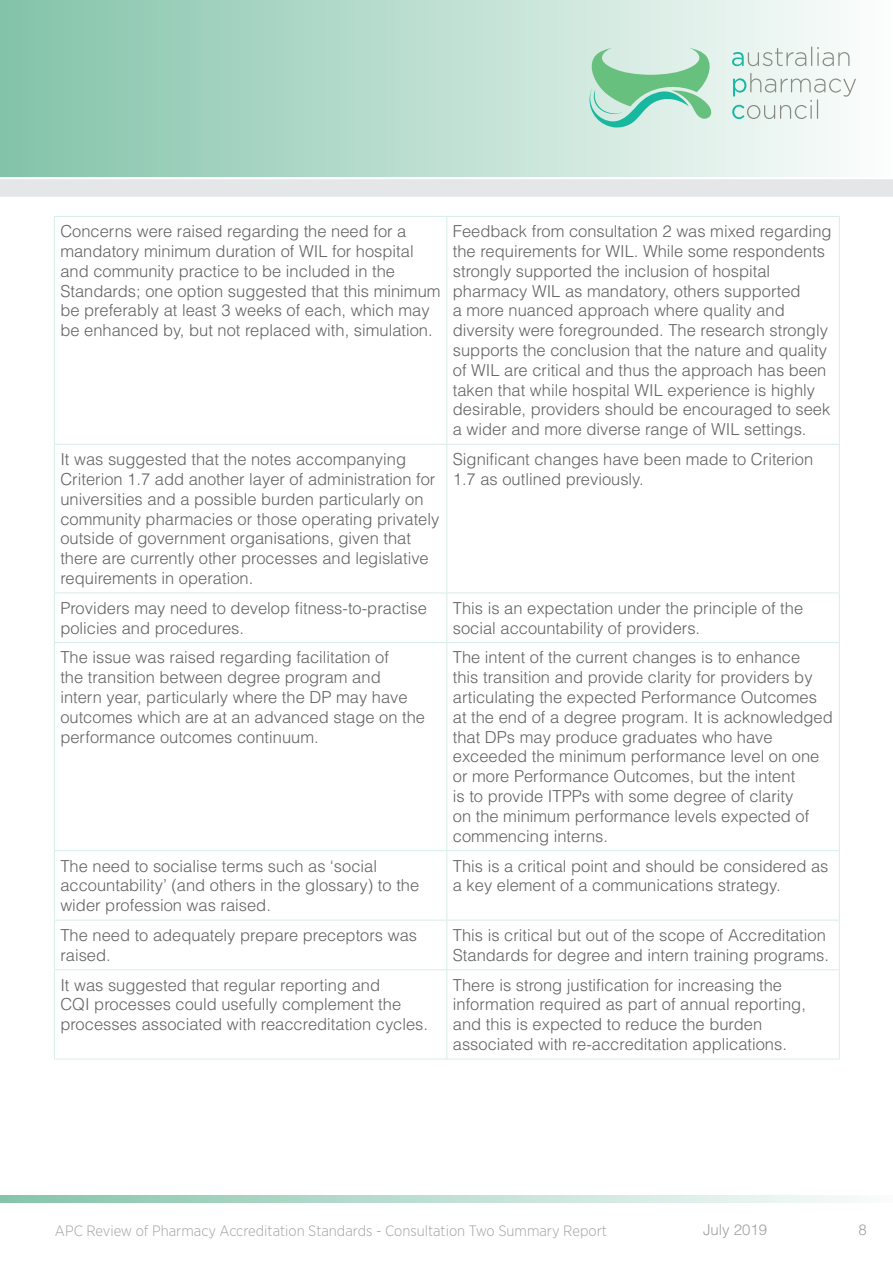
<style>
.page{position:relative;width:893px;height:1263px;background:#fff}
.page>*{position:absolute;margin:0;border:0;box-sizing:border-box;transform-origin:0 0}
.t1{font:300 16.5px/19.8px "Helvetica LT Std";color:#636363}
.t2{font:300 15px "Gotham Narrow";color:#a1a1a1}
.t3{font:300 15px "Helvetica LT Std";color:#a1a1a1}
</style>
<div class="page">
<svg style="left:0;top:0;width:850px;height:177px;background:#b7dccd"></svg>
<svg style="left:0;top:177px;width:893px;height:20px;background:#e6e8e9"></svg>
<svg style="left:0;top:1195px;width:853px;height:8px;background:#bcded1"></svg>
<svg style="left:589px;top:48px;width:125px;height:79px;background:#a6dabe"></svg>
<svg style="left:732px;top:46px;width:117px;height:20px"></svg>
<svg style="left:732px;top:73px;width:124px;height:46px"></svg>
<hr style="left:54px;top:216px;width:393px;height:1px;background:#d7ede7">
<hr style="left:447px;top:216px;width:393px;height:1px;background:#d7ede7">
<hr style="left:446px;top:217px;width:1px;height:227px;background:#d7ede7">
<hr style="left:54px;top:444px;width:393px;height:1px;background:#d7ede7">
<hr style="left:447px;top:444px;width:393px;height:1px;background:#d7ede7">
<hr style="left:446px;top:445px;width:1px;height:147px;background:#d7ede7">
<hr style="left:54px;top:592px;width:393px;height:1px;background:#d7ede7">
<hr style="left:447px;top:592px;width:393px;height:1px;background:#d7ede7">
<hr style="left:446px;top:593px;width:1px;height:49px;background:#d7ede7">
<hr style="left:54px;top:642px;width:393px;height:1px;background:#d7ede7">
<hr style="left:447px;top:642px;width:393px;height:1px;background:#d7ede7">
<hr style="left:446px;top:643px;width:1px;height:207px;background:#d7ede7">
<hr style="left:54px;top:850px;width:393px;height:1px;background:#d7ede7">
<hr style="left:447px;top:850px;width:393px;height:1px;background:#d7ede7">
<hr style="left:446px;top:851px;width:1px;height:69px;background:#d7ede7">
<hr style="left:54px;top:920px;width:393px;height:1px;background:#d7ede7">
<hr style="left:447px;top:920px;width:393px;height:1px;background:#d7ede7">
<hr style="left:446px;top:920px;width:1px;height:49px;background:#d7ede7">
<hr style="left:54px;top:969px;width:393px;height:1px;background:#d7ede7">
<hr style="left:447px;top:969px;width:393px;height:1px;background:#d7ede7">
<hr style="left:446px;top:970px;width:1px;height:89px;background:#d7ede7">
<hr style="left:54px;top:1059px;width:393px;height:1px;background:#d7ede7">
<hr style="left:447px;top:1059px;width:393px;height:1px;background:#d7ede7">
<hr style="left:54px;top:217px;width:1px;height:227px;background:#d7ede7">
<hr style="left:839px;top:217px;width:1px;height:227px;background:#d7ede7">
<hr style="left:54px;top:445px;width:1px;height:147px;background:#d7ede7">
<hr style="left:839px;top:445px;width:1px;height:147px;background:#d7ede7">
<hr style="left:54px;top:593px;width:1px;height:49px;background:#d7ede7">
<hr style="left:839px;top:593px;width:1px;height:49px;background:#d7ede7">
<hr style="left:54px;top:643px;width:1px;height:207px;background:#d7ede7">
<hr style="left:839px;top:643px;width:1px;height:207px;background:#d7ede7">
<hr style="left:54px;top:851px;width:1px;height:69px;background:#d7ede7">
<hr style="left:839px;top:851px;width:1px;height:69px;background:#d7ede7">
<hr style="left:54px;top:920px;width:1px;height:49px;background:#d7ede7">
<hr style="left:839px;top:920px;width:1px;height:49px;background:#d7ede7">
<hr style="left:54px;top:970px;width:1px;height:89px;background:#d7ede7">
<hr style="left:839px;top:970px;width:1px;height:89px;background:#d7ede7">
<p class="t1" style="left:60px;top:221px;width:382px">Concerns were raised regarding the need for a mandatory minimum duration of WIL for hospital and community practice to be included in the Standards; one option suggested that this minimum be preferably at least 3 weeks of each, which may be enhanced by, but not replaced with, simulation.</p>
<p class="t1" style="left:453px;top:221px;width:380px">Feedback from consultation 2 was mixed regarding the requirements for WIL. While some respondents strongly supported the inclusion of hospital pharmacy WIL as mandatory, others supported<br>a more nuanced approach where quality and diversity were foregrounded. The research strongly supports the conclusion that the nature and quality of WIL are critical and thus the approach has been taken that while hospital WIL experience is highly desirable, providers should be encouraged to seek a wider and more diverse range of WIL settings.</p>
<p class="t1" style="left:60px;top:449px;width:380px">It was suggested that the notes accompanying Criterion 1.7 add another layer of administration for universities and a possible burden particularly on community pharmacies or those operating privately outside of government organisations, given that there are currently other processes and legislative requirements in operation.</p>
<p class="t1" style="left:453px;top:449px;width:362px">Significant changes have been made to Criterion<br>1.7 as outlined previously.</p>
<p class="t1" style="left:60px;top:598px;width:368px">Providers may need to develop fitness-to-practise policies and procedures.</p>
<p class="t1" style="left:453px;top:598px;width:352px">This is an expectation under the principle of the social accountability of providers.</p>
<p class="t1" style="left:60px;top:647px;width:366px">The issue was raised regarding facilitation of<br>the transition between degree program and intern year, particularly where the DP may have outcomes which are at an advanced stage on the performance outcomes continuum.</p>
<p class="t1" style="left:453px;top:647px;width:381px">The intent of the current changes is to enhance<br>this transition and provide clarity for providers by articulating the expected Performance Outcomes at the end of a degree program. It is acknowledged that DPs may produce graduates who have exceeded the minimum performance level on one or more Performance Outcomes, but the intent<br>is to provide ITPPs with some degree of clarity<br>on the minimum performance levels expected of commencing interns.</p>
<p class="t1" style="left:60px;top:856px;width:360px">The need to socialise terms such as ‘social accountability’ (and others in the glossary) to the wider profession was raised.</p>
<p class="t1" style="left:453px;top:856px;width:377px">This is a critical point and should be considered as a key element of a communications strategy.</p>
<p class="t1" style="left:60px;top:925px;width:358px">The need to adequately prepare preceptors was raised.</p>
<p class="t1" style="left:453px;top:925px;width:378px">This is critical but out of the scope of Accreditation<br>Standards for degree and intern training programs.</p>
<p class="t1" style="left:60px;top:975px;width:369px">It was suggested that regular reporting and<br>CQI processes could usefully complement the processes associated with reaccreditation cycles.</p>
<p class="t1" style="left:453px;top:975px;width:355px">There is strong justification for increasing the information required as part of annual reporting, and this is expected to reduce the burden associated with re-accreditation applications.</p>
<p class="t2" style="left:55px;top:1221px;width:554px">APC Review of Pharmacy Accreditation Standards - Consultation Two Summary Report</p>
<p class="t3" style="left:703px;top:1221px;width:66px">July 2019</p>
<p class="t3" style="left:858px;top:1221px;width:10px">8</p>
</div>
